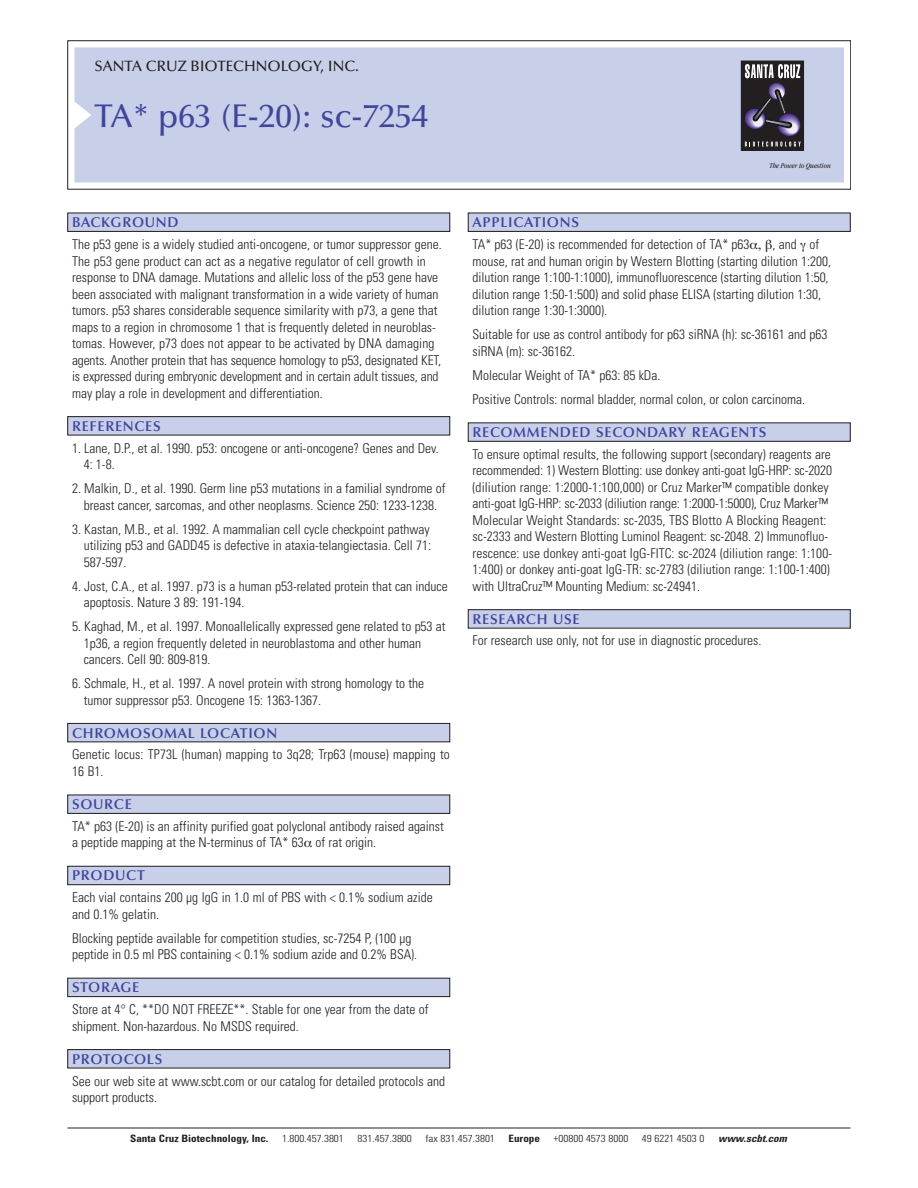
<style>
.page{position:relative;width:918px;height:1188px;background:#fff}
.page>*{position:absolute;margin:0;border:0;box-sizing:border-box;transform-origin:0 0}
.t1{font:500 33px "Optima";color:#41459c}
.t2{font:500 15px "Optima";color:#231f20}
.t3{font:600 14.25px "Optima";letter-spacing:.05em;color:#41459c}
.t4{font:300 condensed 13.5px/16.5px "Univers";color:#231f20}
.t5{font:300 condensed 10.2px "Univers";color:#231f20;scale:1.1 1}
.t6{font:700 condensed 10.2px "Univers";color:#231f20;scale:1.1 1}
.t7{font:italic 700 condensed 10.2px "Univers";color:#231f20;scale:1.1 1}
.t8{font:italic condensed 7.5px "Garamond";color:#231f20}
</style>
<div class="page">
<div style="left:468px;top:610px;width:382px;height:18px;background:#c7cfe9"></div>
<div style="left:468px;top:609px;width:382px;height:19px;border:1px solid #231f20"></div>
<div style="left:468px;top:213px;width:382px;height:18px;background:#c7cfe9"></div>
<div style="left:468px;top:213px;width:382px;height:19px;border:1px solid #231f20"></div>
<div style="left:74px;top:47px;width:770px;height:135px;background:#c7cfe9"></div>
<div style="left:741px;top:61px;width:62px;height:89px;background:#231f20"></div>
<div style="left:741px;top:61px;width:63px;height:90px;border:1px solid #231f20"></div>
<svg style="left:741px;top:64px;width:64px;height:83px"></svg>
<hr style="left:68px;top:1128px;width:782px;height:1px;background:#231f20">
<div style="left:68px;top:213px;width:382px;height:18px;background:#c7cfe9"></div>
<div style="left:68px;top:213px;width:382px;height:19px;border:1px solid #231f20"></div>
<div style="left:68px;top:417px;width:382px;height:18px;background:#c7cfe9"></div>
<div style="left:68px;top:416px;width:382px;height:19px;border:1px solid #231f20"></div>
<div style="left:68px;top:723px;width:382px;height:19px;background:#c7cfe9"></div>
<div style="left:68px;top:723px;width:382px;height:19px;border:1px solid #231f20"></div>
<div style="left:68px;top:795px;width:382px;height:18px;background:#c7cfe9"></div>
<div style="left:68px;top:795px;width:382px;height:19px;border:1px solid #231f20"></div>
<div style="left:68px;top:866px;width:382px;height:19px;background:#c7cfe9"></div>
<div style="left:68px;top:866px;width:382px;height:19px;border:1px solid #231f20"></div>
<div style="left:68px;top:978px;width:382px;height:19px;background:#c7cfe9"></div>
<div style="left:68px;top:978px;width:382px;height:19px;border:1px solid #231f20"></div>
<div style="left:468px;top:423px;width:382px;height:18px;background:#c7cfe9"></div>
<div style="left:468px;top:423px;width:382px;height:19px;border:1px solid #231f20"></div>
<div style="left:68px;top:1050px;width:382px;height:18px;background:#c7cfe9"></div>
<div style="left:68px;top:1049px;width:382px;height:19px;border:1px solid #231f20"></div>
<p class="t2" style="left:94px;top:60px;width:266px">SANTA CRUZ BIOTECHNOLOGY, INC.</p>
<h1 class="t1" style="left:94px;top:103px;width:335px">TA* p63 (E-20): sc-7254</h1>
<p class="t3" style="left:72px;top:217px;width:108px">BACKGROUND</p>
<p class="t4" style="left:72px;top:238px;width:371px">The p53 gene is a widely studied anti-oncogene, or tumor suppressor gene.<br>The p53 gene product can act as a negative regulator of cell growth in response to DNA damage. Mutations and allelic loss of the p53 gene have been associated with malignant transformation in a wide variety of human tumors. p53 shares considerable sequence similarity with p73, a gene that maps to a region in chromosome 1 that is frequently deleted in neuroblas&shy;tomas. However, p73 does not appear to be activated by DNA damaging agents. Another protein that has sequence homology to p53, designated KET, is expressed during embryonic development and in certain adult tissues, and may play a role in development and differentiation.</p>
<p class="t3" style="left:72px;top:420px;width:90px">REFERENCES</p>
<p class="t4" style="left:84px;top:441px;width:357px;text-indent:-12px">1. Lane, D.P., et al. 1990. p53: oncogene or anti-oncogene? Genes and Dev.<br>4: 1-8.</p>
<p class="t4" style="left:72px;top:481px;width:375px;text-align:center">2. Malkin, D., et al. 1990. Germ line p53 mutations in a familial syndrome of breast cancer, sarcomas, and other neoplasms. Science 250: 1233-1238.</p>
<p class="t4" style="left:84px;top:522px;width:349px;text-align:justify;text-indent:-12px">3. Kastan, M.B., et al. 1992. A mammalian cell cycle checkpoint pathway utilizing p53 and GADD45 is defective in ataxia-telangiectasia. Cell 71:<br>587-597.</p>
<p class="t4" style="left:84px;top:579px;width:366px;text-indent:-12px">4. Jost, C.A., et al. 1997. p73 is a human p53-related protein that can induce apoptosis. Nature 3 89: 191-194.</p>
<p class="t4" style="left:84px;top:619px;width:363px;text-indent:-12px">5. Kaghad, M., et al. 1997. Monoallelically expressed gene related to p53 at<br>1p36, a region frequently deleted in neuroblastoma and other human cancers. Cell 90: 809-819.</p>
<p class="t4" style="left:84px;top:676px;width:342px;text-indent:-12px">6. Schmale, H., et al. 1997. A novel protein with strong homology to the tumor suppressor p53. Oncogene 15: 1363-1367.</p>
<p class="t3" style="left:72px;top:727px;width:207px">CHROMOSOMAL LOCATION</p>
<p class="t4" style="left:72px;top:748px;width:379px">Genetic locus: TP73L (human) mapping to 3q28; Trp63 (mouse) mapping to<br>16 B1.</p>
<p class="t3" style="left:72px;top:798px;width:61px">SOURCE</p>
<p class="t4" style="left:72px;top:819px;width:373px">TA* p63 (E-20) is an affinity purified goat polyclonal antibody raised against a peptide mapping at the N-terminus of TA* 63 of rat origin.</p>
<p class="t3" style="left:72px;top:870px;width:74px">PRODUCT</p>
<p class="t4" style="left:72px;top:891px;width:362px">Each vial contains 200 µg IgG in 1.0 ml of PBS with &lt; 0.1% sodium azide and 0.1% gelatin.</p>
<p class="t4" style="left:72px;top:931px;width:347px">Blocking peptide available for competition studies, sc-7254 P, (100 µg peptide in 0.5 ml PBS containing &lt; 0.1% sodium azide and 0.2% BSA).</p>
<p class="t3" style="left:72px;top:982px;width:69px">STORAGE</p>
<p class="t4" style="left:72px;top:1003px;width:358px">Store at 4° C, **DO NOT FREEZE**. Stable for one year from the date of shipment. Non-hazardous. No MSDS required.</p>
<p class="t3" style="left:72px;top:1053px;width:92px">PROTOCOLS</p>
<p class="t4" style="left:72px;top:1074px;width:375px">See our web site at www.scbt.com or our catalog for detailed protocols and support products.</p>
<p class="t8" style="left:769px;top:163px;width:63px">The Power to Question</p>
<p class="t3" style="left:473px;top:217px;width:108px">APPLICATIONS</p>
<p class="t4" style="left:473px;top:238px;width:279px">TA* p63 (E-20) is recommended for detection of TA* p63</p>
<p class="t4" style="left:473px;top:238px;width:360px;text-indent:300px">, and of mouse, rat and human origin by Western Blotting (starting dilution 1:200, dilution range 1:100-1:1000), immunofluorescence (starting dilution 1:50, dilution range 1:50-1:500) and solid phase ELISA (starting dilution 1:30, dilution range 1:30-1:3000).</p>
<p class="t4" style="left:473px;top:328px;width:356px">Suitable for use as control antibody for p63 siRNA (h): sc-36161 and p63 siRNA (m): sc-36162.</p>
<p class="t4" style="left:473px;top:364px;width:334px;line-height:24px">Molecular Weight of TA* p63: 85 kDa.<br>Positive Controls: normal bladder, normal colon, or colon carcinoma.</p>
<p class="t3" style="left:473px;top:426px;width:295px">RECOMMENDED SECONDARY REAGENTS</p>
<p class="t4" style="left:473px;top:447px;width:361px">To ensure optimal results, the following support (secondary) reagents are recommended: 1) Western Blotting: use donkey anti-goat IgG-HRP: sc-2020 (diliution range: 1:2000-1:100,000) or Cruz Marker™ compatible donkey anti-goat IgG-HRP: sc-2033 (diliution range: 1:2000-1:5000), Cruz Marker™ Molecular Weight Standards: sc-2035, TBS Blotto A Blocking Reagent: sc-2333 and Western Blotting Luminol Reagent: sc-2048. 2) Immunofluo&shy;rescence: use donkey anti-goat IgG-FITC: sc-2024 (diliution range: 1:100- 1:400) or donkey anti-goat IgG-TR: sc-2783 (diliution range: 1:100-1:400) with UltraCruz™ Mounting Medium: sc-24941.</p>
<p class="t3" style="left:473px;top:613px;width:109px">RESEARCH USE</p>
<p class="t4" style="left:473px;top:634px;width:290px">For research use only, not for use in diagnostic procedures.</p>
<p class="t6" style="left:130px;top:1135px;width:127px">Santa Cruz Biotechnology, Inc.</p>
<p class="t5" style="left:282px;top:1135px;width:58px">1.800.457.3801</p>
<p class="t5" style="left:357px;top:1135px;width:51px">831.457.3800</p>
<p class="t5" style="left:425px;top:1135px;width:65px">fax 831.457.3801</p>
<p class="t6" style="left:508px;top:1135px;width:30px">Europe</p>
<p class="t5" style="left:554px;top:1135px;width:69px">+00800 4573 8000</p>
<p class="t5" style="left:642px;top:1135px;width:58px">49 6221 4503 0</p>
<p class="t7" style="left:718px;top:1135px;width:66px">www.scbt.com</p>
</div>
